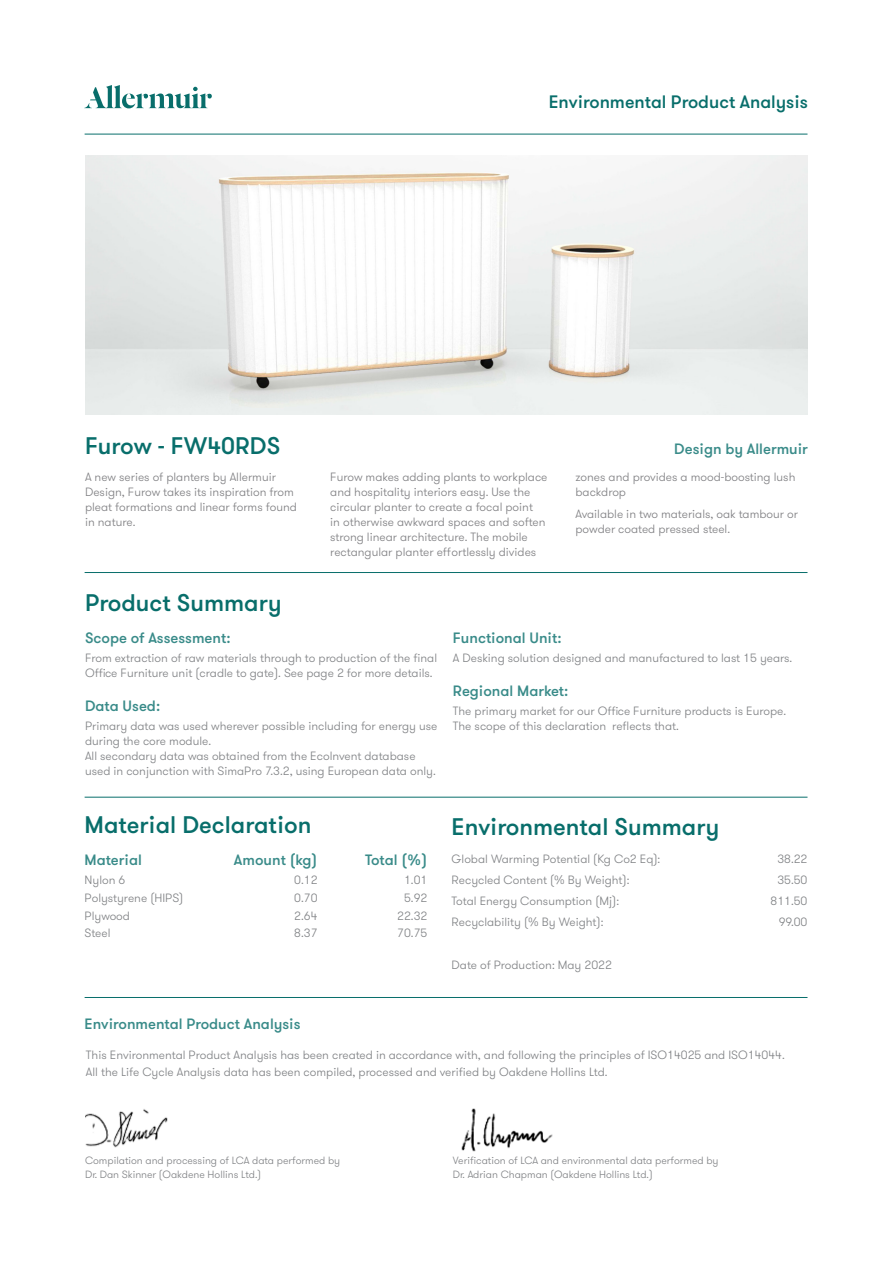
<style>
.page{position:relative;width:893px;height:1263px;background:#fff}
.page>*{position:absolute;margin:0;border:0;box-sizing:border-box;transform-origin:0 0}
.t1{font:500 24px "GT Walsheim";color:#086e6b}
.t2{font:500 18px "GT Walsheim";color:#086e6b}
.t3{font:500 15px "GT Walsheim";color:#398b89}
.t4{font:300 12px/15px "GT Walsheim";color:#808285}
.Top_Paragraph_P{font:300 12px/15px "GT Walsheim";color:#808083}
.t5{font:300 10.5px/13.5px "GT Walsheim";color:#808285}
</style>
<div class="page">
<img style="left:85px;top:1109px;width:83px;height:39px">
<img style="left:461px;top:1108px;width:92px;height:44px">
<img style="left:85px;top:156px;width:723px;height:259px">
<svg style="left:84px;top:85px;width:128px;height:23px"></svg>
<hr style="left:85px;top:134px;width:722px;height:1px;background:#086e6b">
<hr style="left:85px;top:572px;width:722px;height:1px;background:#086e6b">
<hr style="left:85px;top:797px;width:722px;height:1px;background:#086e6b">
<hr style="left:85px;top:997px;width:722px;height:1px;background:#086e6b">
<p class="t2" style="left:549px;top:91px;width:261px">Environmental Product Analysis</p>
<p class="t1" style="left:85px;top:430px;width:197px">Furow - FW40RDS</p>
<p class="t3" style="left:674px;top:439px;width:135px">Design by Allermuir</p>
<p class="Top_Paragraph_P" style="left:85px;top:470px;width:213px">A new series of planters by Allermuir<br>Design, Furow takes its inspiration from pleat formations and linear forms found in nature.</p>
<p class="Top_Paragraph_P" style="left:330px;top:470px;width:219px">Furow makes adding plants to workplace and hospitality interiors easy. Use the circular planter to create a focal point<br>in otherwise awkward spaces and soften strong linear architecture. The mobile rectangular planter effortlessly divides</p>
<p class="Top_Paragraph_P" style="left:575px;top:470px;width:221px">zones and provides a mood-boosting lush backdrop</p>
<p class="Top_Paragraph_P" style="left:575px;top:506px;width:224px">Available in two materials, oak tambour or powder coated pressed steel.</p>
<p class="t1" style="left:85px;top:587px;width:198px">Product Summary</p>
<p class="t3" style="left:85px;top:628px;width:147px">Scope of Assessment:</p>
<p class="t4" style="left:85px;top:650px;width:354px">From extraction of raw materials through to production of the final<br>Office Furniture unit (cradle to gate). See page 2 for more details.</p>
<p class="t3" style="left:85px;top:696px;width:77px">Data Used:</p>
<p class="t4" style="left:85px;top:719px;width:354px">Primary data was used wherever possible including for energy use during the core module.<br>All secondary data was obtained from the Ecolnvent database used in conjunction with SimaPro 7.3.2, using European data only.</p>
<h1 class="t1" style="left:85px;top:809px;width:228px">Material Declaration</h1>
<p class="t3" style="left:85px;top:850px;width:59px">Material</p>
<p class="t3" style="left:234px;top:850px;width:85px">Amount (kg)</p>
<p class="t3" style="left:365px;top:850px;width:64px">Total (%)</p>
<p class="t4" style="left:85px;top:872px;width:42px">Nylon 6</p>
<p class="t4" style="left:294px;top:872px;width:25px">0.12</p>
<p class="t4" style="left:404px;top:872px;width:25px">1.01</p>
<p class="t4" style="left:85px;top:890px;width:100px">Polystyrene (HIPS)</p>
<p class="t4" style="left:294px;top:890px;width:25px">0.70</p>
<p class="t4" style="left:404px;top:890px;width:25px">5.92</p>
<p class="t4" style="left:85px;top:908px;width:47px">Plywood</p>
<p class="t4" style="left:294px;top:908px;width:25px">2.64</p>
<p class="t4" style="left:397px;top:908px;width:32px">22.32</p>
<p class="t4" style="left:85px;top:926px;width:27px">Steel</p>
<p class="t4" style="left:294px;top:926px;width:25px">8.37</p>
<p class="t4" style="left:397px;top:926px;width:32px">70.75</p>
<p class="t3" style="left:453px;top:628px;width:110px">Functional Unit:</p>
<p class="t4" style="left:453px;top:650px;width:341px">A Desking solution designed and manufactured to last 15 years.</p>
<p class="t3" style="left:453px;top:681px;width:117px">Regional Market:</p>
<p class="t4" style="left:453px;top:704px;width:335px">The primary market for our Office Furniture products is Europe.<br>The scope of this declaration reflects that.</p>
<p class="t1" style="left:452px;top:811px;width:269px">Environmental Summary</p>
<p class="t4" style="left:452px;top:851px;width:210px">Global Warming Potential (Kg Co2 Eq):</p>
<p class="t4" style="left:777px;top:851px;width:32px">38.22</p>
<p class="t4" style="left:452px;top:872px;width:179px">Recycled Content (% By Weight):</p>
<p class="t4" style="left:777px;top:872px;width:32px">35.50</p>
<p class="t4" style="left:452px;top:894px;width:169px">Total Energy Consumption (Mj):</p>
<p class="t4" style="left:770px;top:894px;width:38px">811.50</p>
<p class="t4" style="left:452px;top:915px;width:153px">Recyclability (% By Weight):</p>
<p class="t4" style="left:779px;top:915px;width:30px">99.00</p>
<p class="t4" style="left:452px;top:957px;width:162px">Date of Production: May 2022</p>
<p class="t3" style="left:85px;top:1015px;width:217px">Environmental Product Analysis</p>
<p class="t4" style="left:86px;top:1048px;width:700px">This Environmental Product Analysis has been created in accordance with, and following the principles of ISO14025 and ISO14044.</p>
<p class="t4" style="left:86px;top:1065px;width:523px">All the Life Cycle Analysis data has been compiled, processed and verified by Oakdene Hollins Ltd.</p>
<p class="t5" style="left:85px;top:1154px;width:257px">Compilation and processing of LCA data performed by<br>Dr. Dan Skinner (Oakdene Hollins Ltd.)</p>
<p class="t5" style="left:453px;top:1154px;width:267px">Verification of LCA and environmental data performed by<br>Dr. Adrian Chapman (Oakdene Hollins Ltd.)</p>
</div>
